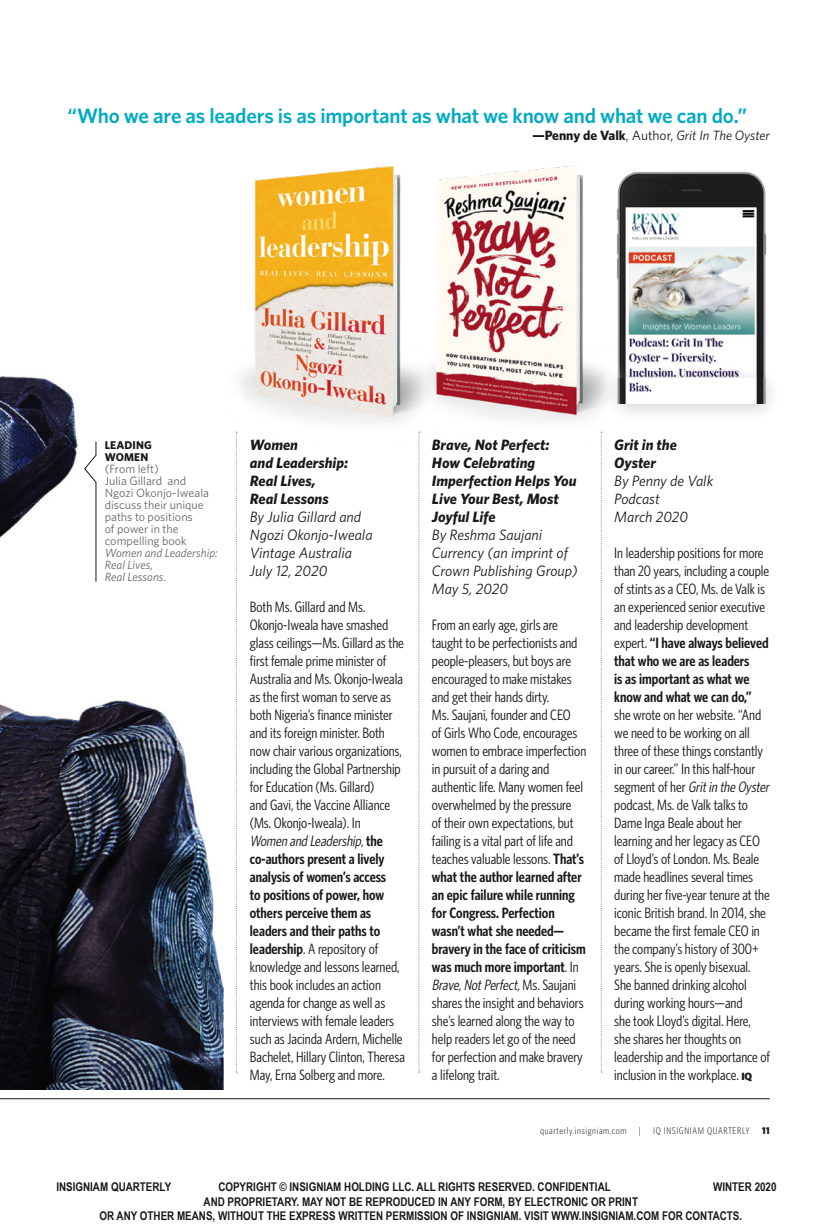
<style>
.page{position:relative;width:837px;height:1229px;background:#fff}
.page>*{position:absolute;margin:0;border:0;box-sizing:border-box;transform-origin:0 0}
.t1{font:600 21px "Whitney HTF";letter-spacing:-.01em;color:#00abc4}
.Body_copy_ragged_no{font:condensed 15px/18px "Whitney HTF";letter-spacing:-.005em;color:#1a1818}
.Browser_Bk_title___a{font:italic 700 15px/18px "Whitney HTF";color:#1a1818}
.Browser_Bk_title___a-2{font:italic 15px/18px "Whitney HTF";color:#1a1818}
.t2{font:italic 13.5px "Whitney HTF";color:#1a1818}
.t3{font:700 12px "Arial Narrow";color:#1a1818}
.t4{font:12px/12px "Whitney HTF";color:#646568}
.t5{font:700 11.25px "Whitney HTF";letter-spacing:.01em;color:#1a1818}
.t6{font:300 condensed 9.75px "Whitney HTF";letter-spacing:.07em;color:#1a1818}
.t7{font:900 condensed 9.75px "Whitney HTF";color:#1a1818}
.s1{font-weight:700;font-style:normal}
.s2{font-style:normal}
.s3{font-style:italic}
.s4{font-weight:400}
.s5{font-weight:600}
.s6{font-weight:900;font-stretch:normal;font-size:10.5px}
</style>
<div class="page">
<img style="left:636px;top:171px;width:131px;height:195px">
<img style="left:0;top:376px;width:224px;height:713px">
<img style="left:436px;top:165px;width:200px;height:283px">
<img style="left:235px;top:166px;width:201px;height:282px">
<svg style="left:236px;top:432px;width:1px;height:640px"></svg>
<svg style="left:419px;top:432px;width:1px;height:640px"></svg>
<svg style="left:601px;top:432px;width:1px;height:640px"></svg>
<hr style="left:0;top:1098px;width:770px;height:1px;background:#1a1818">
<svg style="left:84px;top:441px;width:12px;height:141px"></svg>
<div style="left:604px;top:366px;width:176px;height:56px;background:#1a1818;opacity:.2"></div>
<img style="left:617px;top:378px;width:151px;height:26px">
<p class="t1" style="left:68px;top:103px;width:681px">“Who we are as leaders is as important as what we know and what we can do.”</p>
<p class="t2" style="left:533px;top:127px;width:239px"><span class="s1">—Penny de Valk</span><span class="s2">, Author,</span> Grit In The Oyster</p>
<p class="t5" style="left:105px;top:439px;width:49px">LEADING</p>
<p class="t5" style="left:105px;top:451px;width:45px">WOMEN</p>
<p class="t4" style="left:105px;top:463px;width:114px">(From left)<br>Julia Gillard and<br>Ngozi Okonjo-Iweala discuss their unique paths to positions<br>of power in the compelling book<br><span class="s3">Women and Leadership:<br>Real Lives,<br>Real Lessons</span>.</p>
<p class="Browser_Bk_title___a" style="left:250px;top:435px;width:124px">Women<br>and Leadership:<br>Real Lives,<br>Real Lessons<br><span class="s4">By Julia Gillard and<br>Ngozi Okonjo-Iweala</span></p>
<p class="Browser_Bk_title___a-2" style="left:250px;top:543px;width:104px">Vintage Australia</p>
<p class="Browser_Bk_title___a-2" style="left:250px;top:561px;width:79px">July 12, 2020</p>
<p class="Body_copy_ragged_no" style="left:250px;top:598px;width:157px">Both Ms. Gillard and Ms.<br>Okonjo-Iweala have smashed glass ceilings—Ms. Gillard as the first female prime minister of<br>Australia and Ms. Okonjo-Iweala as the first woman to serve as both Nigeria’s finance minister and its foreign minister. Both now chair various organizations, including the Global Partnership for Education (Ms. Gillard)<br>and Gavi, the Vaccine Alliance (Ms. Okonjo-Iweala). In<br><span class="s3">Women and Leadership</span>, <span class="s5">t h e co-authors present a lively analysis of women’s access<br>to positions of power, how others perceive them as leaders and their paths to leadership</span>. A repository of knowledge and lessons learned, this book includes an action agenda for change as well as interviews with female leaders such as Jacinda Ardern, Michelle<br>Bachelet, Hillary Clinton, Theresa<br>May, Erna Solberg and more.</p>
<p class="Browser_Bk_title___a" style="left:432px;top:435px;width:146px">Brave, Not Perfect:<br>How Celebrating<br>Imperfection Helps You<br>Live Your Best, Most<br>Joyful Life<br><span class="s4">By Reshma Saujani</span></p>
<p class="Browser_Bk_title___a-2" style="left:432px;top:543px;width:147px">Currency (an imprint of<br>Crown Publishing Group)</p>
<p class="Browser_Bk_title___a-2" style="left:432px;top:579px;width:78px">May 5, 2020</p>
<p class="Body_copy_ragged_no" style="left:432px;top:616px;width:156px">From an early age, girls are taught to be perfectionists and people-pleasers, but boys are encouraged to make mistakes and get their hands dirty.<br>Ms. Saujani, founder and CEO<br>of Girls Who Code, encourages women to embrace imperfection in pursuit of a daring and authentic life. Many women feel overwhelmed by the pressure<br>of their own expectations, but failing is a vital part of life and teaches valuable lessons. <span class="s5">That’s what the author learned after an epic failure while running for Congress. Perfection wasn’t what she needed— bravery in the face of criticism was much more important</span>. In<br><span class="s3">Brave,NotPerfect,</span>M s . S a u j a n i shares the insight and behaviors she’s learned along the way to help readers let go of the need for perfection and make bravery a lifelong trait.</p>
<p class="Browser_Bk_title___a" style="left:614px;top:435px;width:100px">Grit in the<br>Oyster<br><span class="s4">By Penny de Valk</span></p>
<p class="Browser_Bk_title___a-2" style="left:614px;top:489px;width:47px">Podcast</p>
<p class="Browser_Bk_title___a-2" style="left:614px;top:507px;width:75px">March 2020</p>
<p class="Body_copy_ragged_no" style="left:614px;top:544px;width:159px">In leadership positions for more than 20 years, including a couple of stints as a CEO, Ms. de Valk is an experienced senior executive and leadership development expert. <span class="s5">“I have always believed that who we are as leaders<br>is as important as what we know and what we can do,”<br></span>she wrote on her website. “And we need to be working on all three of these things constantly in our career.” In this half-hour<br>s e g m e n t o f h e r <span class="s3">Gritin the Oyster </span>podcast, Ms. de Valk talks to<br>Dame Inga Beale about her learning and her legacy as CEO of Lloyd’s of London. Ms. Beale made headlines several times during her five-year tenure at the iconic British brand. In 2014, she became the first female CEO in the company’s history of 300+ years. She is openly bisexual.<br>She banned drinking alcohol during working hours—and<br>she took Lloyd’s digital. Here,<br>she shares her thoughts on leadership and the importance of inclusion in the workplace. <span class="s6">IQ</span></p>
<p class="t6" style="left:540px;top:1125px;width:88px">quarterly.insigniam.com</p>
<p class="t6" style="left:639px;top:1125px;width:3px">|</p>
<p class="t6" style="left:653px;top:1125px;width:98px">IQ INSIGNIAM QUARTERLY</p>
<p class="t7" style="left:762px;top:1125px;width:9px">11</p>
<p class="t3" style="left:56px;top:1177px;width:116px">INSIGNIAM QUARTERLY</p>
<p class="t3" style="left:218px;top:1177px;width:394px">COPYRIGHT © INSIGNIAM HOLDING LLC. ALL RIGHTS RESERVED. CONFIDENTIAL</p>
<p class="t3" style="left:713px;top:1177px;width:65px">WINTER 2020</p>
<p class="t3" style="left:204px;top:1192px;width:436px">AND PROPRIETARY. MAY NOT BE REPRODUCED IN ANY FORM, BY ELECTRONIC OR PRINT</p>
<p class="t3" style="left:99px;top:1206px;width:644px">OR ANY OTHER MEANS, WITHOUT THE EXPRESS WRITTEN PERMISSION OF INSIGNIAM. VISIT WWW.INSIGNIAM.COM FOR CONTACTS.</p>
</div>
